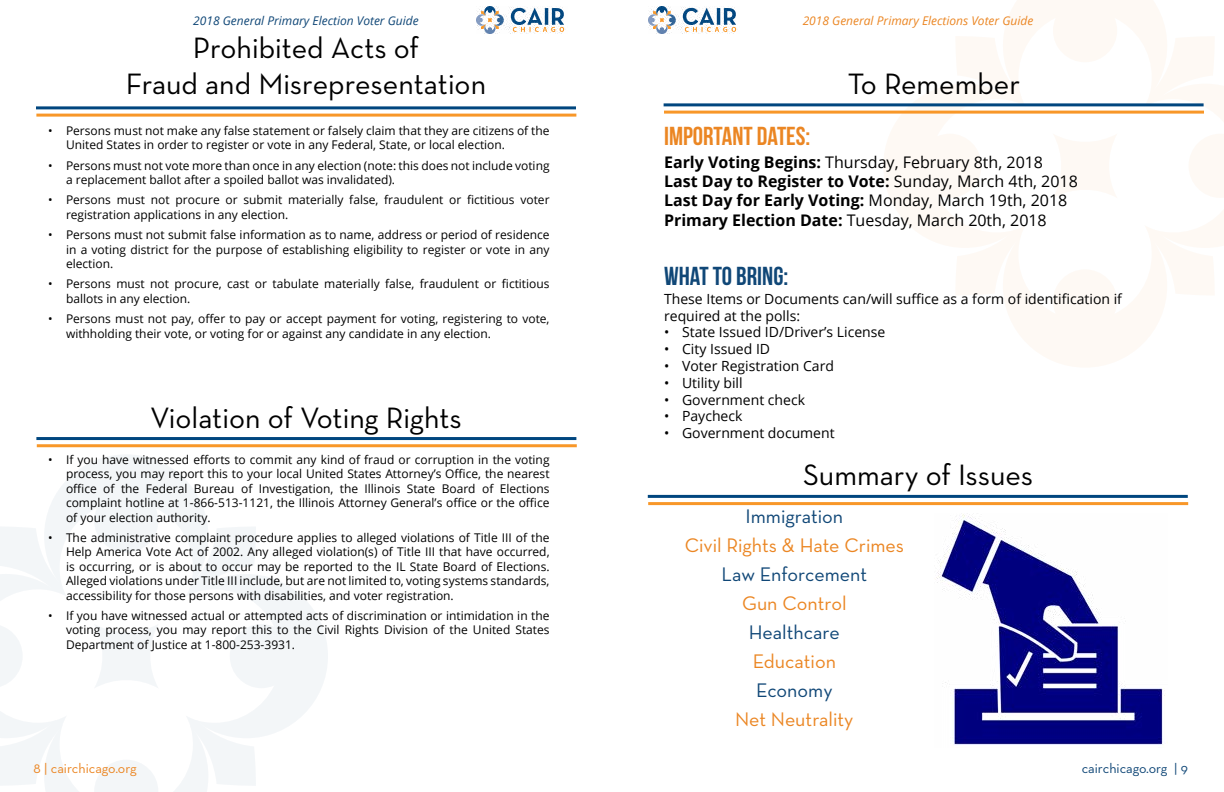
<style>
.page{position:relative;width:1224px;height:792px;background:#fff}
.page>*{position:absolute;margin:0;border:0;box-sizing:border-box;transform-origin:0 0}
.t1{font:30px/36px "Neutra Text";color:#000;text-align:center}
.t2{font:700 26px "Bebas Neue";color:#eb8623}
.t3{font:700 26px "Bebas Neue";color:#104777}
.t4{font:20px "Neutra Text";color:#eb8623}
.t5{font:20px "Neutra Text";color:#104777}
.t6{font:16px/19.2px "Open Sans";color:#000}
.t7{font:14px/16.8px "Open Sans";color:#000}
.t8{font:14px "Neutra Text";color:#eb8623}
.t9{font:14px "Neutra Text";color:#104777}
.t10{font:12px/14.4px "Open Sans";color:#000}
.t11{font:italic 12px "Open Sans";color:#eb8623}
.t12{font:italic 12px "Open Sans";color:#104777}
.s1{font-weight:700}
</style>
<div class="page">
<svg style="left:0;top:455px;width:328px;height:337px"></svg>
<div style="left:94px;top:624px;width:65px;height:65px;background:#f3f6f8"></div>
<svg style="left:883px;top:0;width:341px;height:367px"></svg>
<div style="left:1053px;top:133px;width:65px;height:65px;background:#fef9f4"></div>
<img style="left:648px;top:7px;width:89px;height:27px">
<img style="left:476px;top:7px;width:89px;height:27px">
<hr style="left:36px;top:106px;width:540px;height:3px;background:#00467f">
<hr style="left:36px;top:114px;width:540px;height:3px;background:#f89728">
<hr style="left:36px;top:437px;width:540px;height:3px;background:#00467f">
<hr style="left:37px;top:444px;width:540px;height:3px;background:#f89728">
<hr style="left:648px;top:495px;width:540px;height:3px;background:#00467f">
<hr style="left:648px;top:502px;width:540px;height:3px;background:#f89728">
<hr style="left:664px;top:103px;width:540px;height:3px;background:#00467f">
<hr style="left:664px;top:111px;width:540px;height:3px;background:#f89728">
<img style="left:936px;top:514px;width:232px;height:231px">
<p class="t12" style="left:193px;top:12px;width:227px">2018 General Primary Election Voter Guide</p>
<p class="t11" style="left:803px;top:12px;width:232px">2018 General Primary Elections Voter Guide</p>
<h1 class="t1" style="left:126px;top:29px;width:362px">Prohibited Acts of<br>Fraud and Misrepresentation</h1>
<p class="t10" style="left:66px;top:123px;width:485px;text-indent:-18px">• Persons must not make any false statement or falsely claim that they are citizens of the<br>United States in order to register or vote in any Federal, State, or local election.</p>
<p class="t10" style="left:66px;top:158px;width:485px;text-indent:-18px">• Persons must not vote more than once in any election (note: this does not include voting a replacement ballot after a spoiled ballot was invalidated).</p>
<p class="t10" style="left:66px;top:193px;width:485px;text-indent:-18px">• Persons must not procure or submit materially false, fraudulent or fictitious voter registration applications in any election.</p>
<p class="t10" style="left:66px;top:227px;width:485px;text-align:justify;text-indent:-18px">• Persons must not submit false information as to name, address or period of residence in a voting district for the purpose of establishing eligibility to register or vote in any election.</p>
<p class="t10" style="left:66px;top:277px;width:485px;text-indent:-18px">• Persons must not procure, cast or tabulate materially false, fraudulent or fictitious ballots in any election.</p>
<p class="t10" style="left:66px;top:311px;width:485px;text-indent:-18px">• Persons must not pay, offer to pay or accept payment for voting, registering to vote, withholding their vote, or voting for or against any candidate in any election.</p>
<h1 class="t1" style="left:150px;top:399px;width:313px">Violation of Voting Rights</h1>
<p class="t10" style="left:66px;top:452px;width:485px;text-align:justify;text-indent:-18px">• If you have witnessed efforts to commit any kind of fraud or corruption in the voting process, you may report this to your local United States Attorney’s Office, the nearest office of the Federal Bureau of Investigation, the Illinois State Board of Elections complaint hotline at 1-866-513-1121, the Illinois Attorney General’s office or the office of your election authority.</p>
<p class="t10" style="left:66px;top:530px;width:485px;text-align:justify;text-indent:-18px">• The administrative complaint procedure applies to alleged violations of Title III of the Help America Vote Act of 2002. Any alleged violation(s) of Title III that have occurred, is occurring, or is about to occur may be reported to the IL State Board of Elections.<br>Alleged violations under Title III include, but are not limited to, voting systems standards, accessibility for those persons with disabilities, and voter registration.</p>
<p class="t10" style="left:66px;top:608px;width:485px;text-align:justify;text-indent:-18px">• If you have witnessed actual or attempted acts of discrimination or intimidation in the voting process, you may report this to the Civil Rights Division of the United States Department of Justice at 1-800-253-3931.</p>
<h2 class="t2" style="left:664px;top:122px;width:148px">IMPORTANT DATES:</h2>
<h1 class="t1" style="left:848px;top:65px;width:174px">To Remember</h1>
<h3 class="t6" style="left:664px;top:152px;width:415px"><span class="s1">Early Voting Begins:</span> Thursday, February 8th, 2018<br><span class="s1">Last Day to Register to Vote:</span> Sunday, March 4th, 2018<br><span class="s1">Last Day for Early Voting:</span> Monday, March 19th, 2018<br><span class="s1">Primary Election Date:</span> Tuesday, March 20th, 2018</h3>
<h2 class="t3" style="left:664px;top:261px;width:126px">WHAT TO BRING:</h2>
<p class="t7" style="left:664px;top:290px;width:459px">These Items or Documents can/will suffice as a form of identification if required at the polls:</p>
<p class="t7" style="left:664px;top:323px;width:223px">• State Issued ID/Driver’s License</p>
<p class="t7" style="left:664px;top:340px;width:108px">• City Issued ID</p>
<p class="t7" style="left:664px;top:357px;width:171px">• Voter Registration Card</p>
<p class="t7" style="left:664px;top:374px;width:80px">• Utility bill</p>
<p class="t7" style="left:664px;top:391px;width:143px">• Government check</p>
<p class="t7" style="left:664px;top:407px;width:80px">• Paycheck</p>
<p class="t7" style="left:664px;top:424px;width:172px">• Government document</p>
<h1 class="t1" style="left:803px;top:457px;width:232px">Summary of Issues</h1>
<h3 class="t5" style="left:746px;top:504px;width:99px">Immigration</h3>
<h3 class="t4" style="left:685px;top:533px;width:221px">Civil Rights &amp; Hate Crimes</h3>
<h3 class="t5" style="left:722px;top:562px;width:147px">Law Enforcement</h3>
<h3 class="t4" style="left:742px;top:591px;width:106px">Gun Control</h3>
<h3 class="t5" style="left:749px;top:620px;width:92px">Healthcare</h3>
<h3 class="t4" style="left:753px;top:649px;width:85px">Education</h3>
<h3 class="t5" style="left:756px;top:678px;width:78px">Economy</h3>
<h3 class="t4" style="left:735px;top:707px;width:120px">Net Neutrality</h3>
<p class="t8" style="left:34px;top:760px;width:105px">8 | cairchicago.org</p>
<p class="t9" style="left:1082px;top:760px;width:108px">cairchicago.org | 9</p>
</div>
